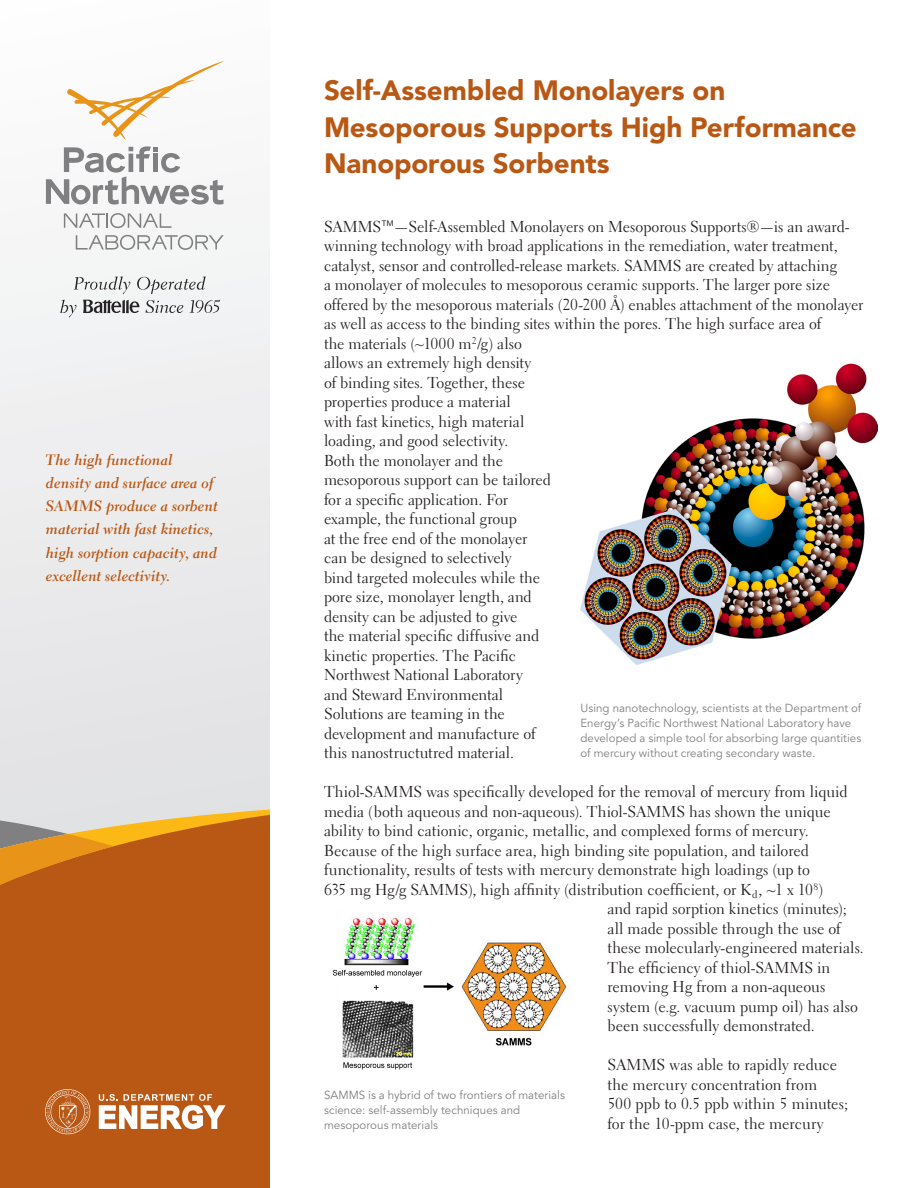
<style>
.page{position:relative;width:918px;height:1188px;background:#fff}
.page>*{position:absolute;margin:0;border:0;box-sizing:border-box;transform-origin:0 0}
.Flier_Title{font:900 27.75px/36.3px "Avenir LT Std";letter-spacing:-.005em;color:#b95814}
.Flier_Body_Text{font:15.75px/19.5px "Electra LT Std";color:#231f20}
.Flier_Body_Pull-Quot{font:15px/23.2px "Electra LT Std Bold Cursive";letter-spacing:.005em;color:#b95814}
.Flier_Photo_Caption{font:11.7px/15px "Avenir LT Std";letter-spacing:.005em;color:#808083}
.s1{font-family:"Avenir LT Std";font-weight:300;font-size:13.5px}
</style>
<div class="page">
<svg style="left:0;top:179px;width:270px;height:631px"></svg>
<div style="left:0;top:891px;width:270px;height:297px;background:#b95814"></div>
<svg style="left:0;top:810px;width:270px;height:81px;background:#c97f37"></svg>
<svg style="left:99px;top:1094px;width:127px;height:35px"></svg>
<svg style="left:45px;top:1089px;width:45px;height:45px;background:#c5753d"></svg>
<svg style="left:76px;top:235px;width:148px;height:15px"></svg>
<svg style="left:64px;top:213px;width:108px;height:15px"></svg>
<svg style="left:46px;top:146px;width:178px;height:59px"></svg>
<svg style="left:67px;top:61px;width:157px;height:79px"></svg>
<svg style="left:83px;top:300px;width:57px;height:13px"></svg>
<svg style="left:60px;top:300px;width:17px;height:18px"></svg>
<svg style="left:146px;top:300px;width:37px;height:13px"></svg>
<svg style="left:190px;top:300px;width:30px;height:13px"></svg>
<svg style="left:74px;top:276px;width:56px;height:18px"></svg>
<svg style="left:137px;top:276px;width:69px;height:18px"></svg>
<img style="left:580px;top:363px;width:298px;height:302px">
<img style="left:332px;top:917px;width:236px;height:153px">
<p class="Flier_Body_Pull-Quot" style="left:46px;top:448px;width:173px">The high functional density and surface area of<br>SAMMS produce a sorbent material with fast kinetics, high sorption capacity, and excellent selectivity.</p>
<p class="Flier_Title" style="left:324px;top:73px;width:534px">Self-Assembled Monolayers on<br>Mesoporous Supports High Performance<br>Nanoporous Sorbents</p>
<p class="Flier_Body_Text" style="left:324px;top:217px;width:541px">SAMMS<span class="s1">™</span>—Self-Assembled Monolayers on Mesoporous Supports®—is an award&shy;winning technology with broad applications in the remediation, water treatment, catalyst, sensor and controlled-release markets. SAMMS are created by attaching<br>a monolayer of molecules to mesoporous ceramic supports. The larger pore size offered by the mesoporous materials (20-200 Å) enables attachment of the monolayer as well as access to the binding sites within the pores. The high surface area of<br>the materials (~1000 m<sup>2</sup>/g) also<br>allows an extremely high density<br>of binding sites. Together, these<br>properties produce a material<br>with fast kinetics, high material<br>loading, and good selectivity.<br>Both the monolayer and the<br>mesoporous support can be tailored<br>for a specific application. For<br>example, the functional group<br>at the free end of the monolayer<br>can be designed to selectively<br>bind targeted molecules while the<br>pore size, monolayer length, and<br>density can be adjusted to give<br>the material specific diffusive and<br>kinetic properties. The Pacific<br>Northwest National Laboratory<br>and Steward Environmental<br>Solutions are teaming in the<br>development and manufacture of<br>this nanostructutred material.</p>
<p class="Flier_Body_Text" style="left:324px;top:782px;width:525px">Thiol-SAMMS was specifically developed for the removal of mercury from liquid media (both aqueous and non-aqueous). Thiol-SAMMS has shown the unique ability to bind cationic, organic, metallic, and complexed forms of mercury.<br>Because of the high surface area, high binding site population, and tailored functionality, results of tests with mercury demonstrate high loadings (up to</p>
<p class="Flier_Body_Text" style="left:324px;top:880px;width:501px">635 mg Hg/g SAMMS), high affinity (distribution coefficient, or K<sub>d</sub>, ~1 x 10<sup>8</sup>)</p>
<p class="Flier_Body_Text" style="left:608px;top:899px;width:258px">and rapid sorption kinetics (minutes); all made possible through the use of these molecularly-engineered materials.<br>The efficiency of thiol-SAMMS in removing Hg from a non-aqueous system (e.g. vacuum pump oil) has also been successfully demonstrated.</p>
<p class="Flier_Body_Text" style="left:608px;top:1055px;width:231px">SAMMS was able to rapidly reduce</p>
<p class="Flier_Body_Text" style="left:608px;top:1075px;width:211px">the mercury concentration from</p>
<p class="Flier_Body_Text" style="left:608px;top:1094px;width:242px">500 ppb to 0.5 ppb within 5 minutes; for the 10-ppm case, the mercury</p>
<p class="Flier_Photo_Caption" style="left:580px;top:701px;width:282px">Using nanotechnology, scientists at the Department of Energy’s Pacific Northwest National Laboratory have developed a simple tool for absorbing large quantities of mercury without creating secondary waste.</p>
<p class="Flier_Photo_Caption" style="left:324px;top:1087px;width:243px">SAMMS is a hybrid of two frontiers of materials science: self-assembly techniques and mesoporous materials</p>
</div>
